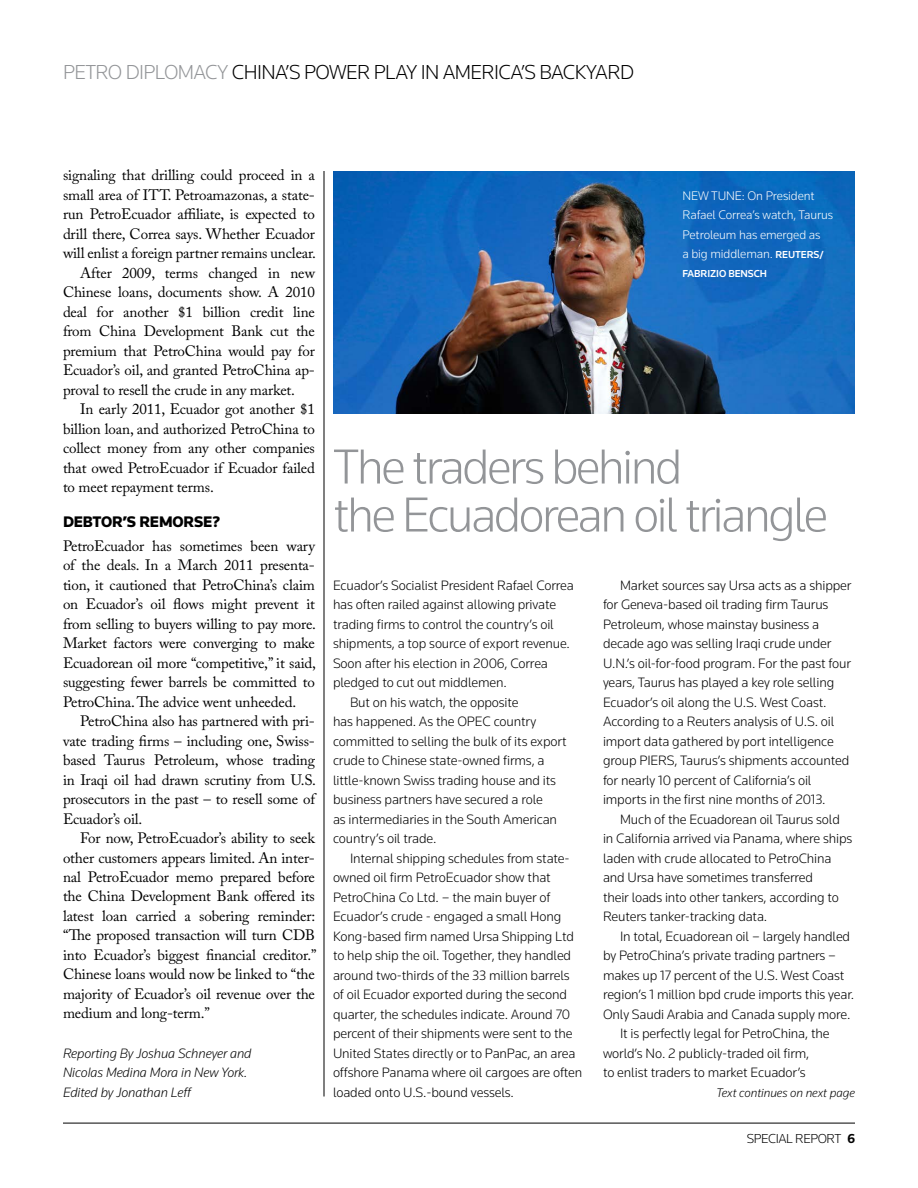
<style>
.page{position:relative;width:918px;height:1188px;background:#fff}
.page>*{position:absolute;margin:0;border:0;box-sizing:border-box;transform-origin:0 0}
.t1{font:300 51px/48px "Knowledge";letter-spacing:-.05em;color:#939598}
.t2{font:300 21px "Knowledge";letter-spacing:-.03em;color:#000}
.t3{font:900 15.9px "Knowledge";letter-spacing:-.01em;color:#000}
.t4{font:15px/19.5px "Adobe Caslon Pro";letter-spacing:-.01em;color:#000;text-align:justify}
.t5{font:300 14.1px/19.5px "Knowledge";letter-spacing:-.01em;color:#000}
.t6{font:italic 300 14.1px/19.5px "Knowledge";letter-spacing:-.01em;color:#000}
.t7{font:300 13.5px "Knowledge";letter-spacing:-.03em;color:#000}
.t8{font:300 12.9px/19.5px "Knowledge";letter-spacing:-.01em;color:#fff}
.t9{font:italic 300 12.9px "Knowledge";letter-spacing:-.01em;color:#000}
.t10{font:500 10.5px "Knowledge";letter-spacing:-.01em;color:#fff}
.s1{color:#939598}
.s2{font-weight:500;font-size:10.5px}
.s3{font-weight:700}
</style>
<div class="page">
<hr style="left:63px;top:1123px;width:792px;height:1px;background:#000">
<hr style="left:324px;top:171px;width:1px;height:925px;background:#000">
<img style="left:333px;top:171px;width:522px;height:243px">
<h2 class="t2" style="left:63px;top:59px;width:573px"><span class="s1">PETRO DIPLOMACY</span> CHINA’S POWER PLAY IN AMERICA’S BACKYARD</h2>
<p class="t4" style="left:63px;top:165px;width:253px">signaling that drilling could proceed in a</p>
<p class="t4" style="left:63px;top:185px;width:253px">small area of ITT. Petroamazonas, a state-</p>
<p class="t4" style="left:63px;top:204px;width:253px">run PetroEcuador affiliate, is expected to</p>
<p class="t4" style="left:63px;top:224px;width:253px">drill there, Correa says. Whether Ecuador</p>
<p class="t4" style="left:63px;top:243px;width:255px">will enlist a foreign partner remains unclear.</p>
<p class="t4" style="left:80px;top:263px;width:236px">After 2009, terms changed in new</p>
<p class="t4" style="left:63px;top:282px;width:254px">Chinese loans, documents show. A 2010</p>
<p class="t4" style="left:63px;top:302px;width:253px">deal for another $1 billion credit line</p>
<p class="t4" style="left:63px;top:321px;width:253px">from China Development Bank cut the</p>
<p class="t4" style="left:63px;top:341px;width:254px">premium that PetroChina would pay for</p>
<p class="t4" style="left:63px;top:360px;width:254px">Ecuador’s oil, and granted PetroChina ap-</p>
<p class="t4" style="left:63px;top:380px;width:234px">proval to resell the crude in any market.</p>
<p class="t4" style="left:80px;top:399px;width:237px">In early 2011, Ecuador got another $1</p>
<p class="t4" style="left:63px;top:419px;width:254px">billion loan, and authorized PetroChina to</p>
<p class="t4" style="left:63px;top:438px;width:253px">collect money from any other companies</p>
<p class="t4" style="left:63px;top:458px;width:254px">that owed PetroEcuador if Ecuador failed</p>
<p class="t4" style="left:63px;top:477px;width:152px">to meet repayment terms.</p>
<p class="t3" style="left:63px;top:512px;width:159px">DEBTOR’S REMORSE?</p>
<p class="t4" style="left:63px;top:536px;width:255px">PetroEcuador has sometimes been wary of the deals. In a March 2011 presenta&shy;tion, it cautioned that PetroChina’s claim on Ecuador’s oil flows might prevent it from selling to buyers willing to pay more.<br>Market factors were converging to make Ecuadorean oil more “competitive,” it said, suggesting fewer barrels be committed to PetroChina. The advice went unheeded.</p>
<p class="t4" style="left:63px;top:711px;width:255px;text-indent:17px">PetroChina also has partnered with pri&shy;vate trading firms – including one, Swiss&shy;based Taurus Petroleum, whose trading in Iraqi oil had drawn scrutiny from U.S. prosecutors in the past – to resell some of Ecuador’s oil.</p>
<p class="t4" style="left:63px;top:828px;width:255px;text-indent:17px">For now, PetroEcuador’s ability to seek other customers appears limited. An inter&shy;nal PetroEcuador memo prepared before the China Development Bank offered its latest loan carried a sobering reminder: “The proposed transaction will turn CDB into Ecuador’s biggest financial creditor.” Chinese loans would now be linked to “the majority of Ecuador’s oil revenue over the medium and long-term.”</p>
<p class="t6" style="left:63px;top:1043px;width:190px">Reporting By Joshua Schneyer and<br>Nicolas Medina Mora in New York.<br>Edited by Jonathan Leff</p>
<p class="t8" style="left:682px;top:185px;width:152px">NEW TUNE: On President<br>Rafael Correa’s watch, Taurus<br>Petroleum has emerged as<br>a big middleman. <span class="s2">REUTERS/</span></p>
<p class="t10" style="left:683px;top:268px;width:86px">FABRIZIO BENSCH</p>
<h1 class="t1" style="left:333px;top:442px;width:496px">The traders behind<br>the Ecuadorean oil triangle</h1>
<p class="t5" style="left:333px;top:575px;width:242px">Ecuador’s Socialist President Rafael Correa</p>
<p class="t5" style="left:333px;top:594px;width:225px">has often railed against allowing private</p>
<p class="t5" style="left:333px;top:614px;width:222px">trading firms to control the country’s oil</p>
<p class="t5" style="left:333px;top:633px;width:239px">shipments, a top source of export revenue.</p>
<p class="t5" style="left:333px;top:653px;width:216px">Soon after his election in 2006, Correa</p>
<p class="t5" style="left:333px;top:672px;width:175px">pledged to cut out middlemen.</p>
<p class="t5" style="left:350px;top:692px;width:170px">But on his watch, the opposite</p>
<p class="t5" style="left:333px;top:711px;width:205px">has happened. As the OPEC country</p>
<p class="t5" style="left:333px;top:731px;width:235px">committed to selling the bulk of its export</p>
<p class="t5" style="left:333px;top:750px;width:213px">crude to Chinese state-owned firms, a</p>
<p class="t5" style="left:333px;top:770px;width:225px">little-known Swiss trading house and its</p>
<p class="t5" style="left:333px;top:789px;width:211px">business partners have secured a role</p>
<p class="t5" style="left:333px;top:809px;width:226px">as intermediaries in the South American</p>
<p class="t5" style="left:333px;top:828px;width:105px">country’s oil trade.</p>
<p class="t5" style="left:350px;top:848px;width:221px">Internal shipping schedules from state-</p>
<p class="t5" style="left:333px;top:867px;width:219px">owned oil firm PetroEcuador show that</p>
<p class="t5" style="left:333px;top:887px;width:219px">PetroChina Co Ltd. – the main buyer of</p>
<p class="t5" style="left:333px;top:906px;width:230px">Ecuador’s crude - engaged a small Hong</p>
<p class="t5" style="left:333px;top:926px;width:243px">Kong-based firm named Ursa Shipping Ltd</p>
<p class="t5" style="left:333px;top:945px;width:240px">to help ship the oil. Together, they handled</p>
<p class="t5" style="left:333px;top:965px;width:238px">around two-thirds of the 33 million barrels</p>
<p class="t5" style="left:333px;top:984px;width:236px">of oil Ecuador exported during the second</p>
<p class="t5" style="left:333px;top:1004px;width:239px">quarter, the schedules indicate. Around 70</p>
<p class="t5" style="left:333px;top:1023px;width:241px">percent of their shipments were sent to the</p>
<p class="t5" style="left:333px;top:1043px;width:244px">United States directly or to PanPac, an area</p>
<p class="t5" style="left:333px;top:1062px;width:251px">offshore Panama where oil cargoes are often</p>
<p class="t5" style="left:333px;top:1082px;width:183px">loaded onto U.S.-bound vessels.</p>
<p class="t5" style="left:603px;top:575px;width:250px;text-indent:17px">Market sources say Ursa acts as a shipper for Geneva-based oil trading firm Taurus Petroleum, whose mainstay business a decade ago was selling Iraqi crude under U.N.’s oil-for-food program. For the past four years, Taurus has played a key role selling Ecuador’s oil along the U.S. West Coast.<br>According to a Reuters analysis of U.S. oil import data gathered by port intelligence group PIERS, Taurus’s shipments accounted for nearly 10 percent of California’s oil imports in the first nine months of 2013.</p>
<p class="t5" style="left:603px;top:809px;width:251px;text-indent:17px">Much of the Ecuadorean oil Taurus sold in California arrived via Panama, where ships laden with crude allocated to PetroChina and Ursa have sometimes transferred<br>their loads into other tankers, according to Reuters tanker-tracking data.</p>
<p class="t5" style="left:620px;top:926px;width:232px">In total, Ecuadorean oil – largely handled</p>
<p class="t5" style="left:603px;top:945px;width:235px">by PetroChina’s private trading partners –</p>
<p class="t5" style="left:603px;top:965px;width:243px">makes up 17 percent of the U.S. West Coast</p>
<p class="t5" style="left:603px;top:984px;width:253px">region’s 1 million bpd crude imports this year.</p>
<p class="t5" style="left:603px;top:1004px;width:249px">Only Saudi Arabia and Canada supply more.</p>
<p class="t5" style="left:620px;top:1023px;width:211px">It is perfectly legal for PetroChina, the</p>
<p class="t5" style="left:603px;top:1043px;width:208px">world’s No. 2 publicly-traded oil firm,</p>
<p class="t5" style="left:603px;top:1062px;width:204px">to enlist traders to market Ecuador’s</p>
<p class="t9" style="left:717px;top:1084px;width:140px">Text continues on next page</p>
<p class="t7" style="left:747px;top:1130px;width:110px">SPECIAL REPORT <span class="s3">6</span></p>
</div>
